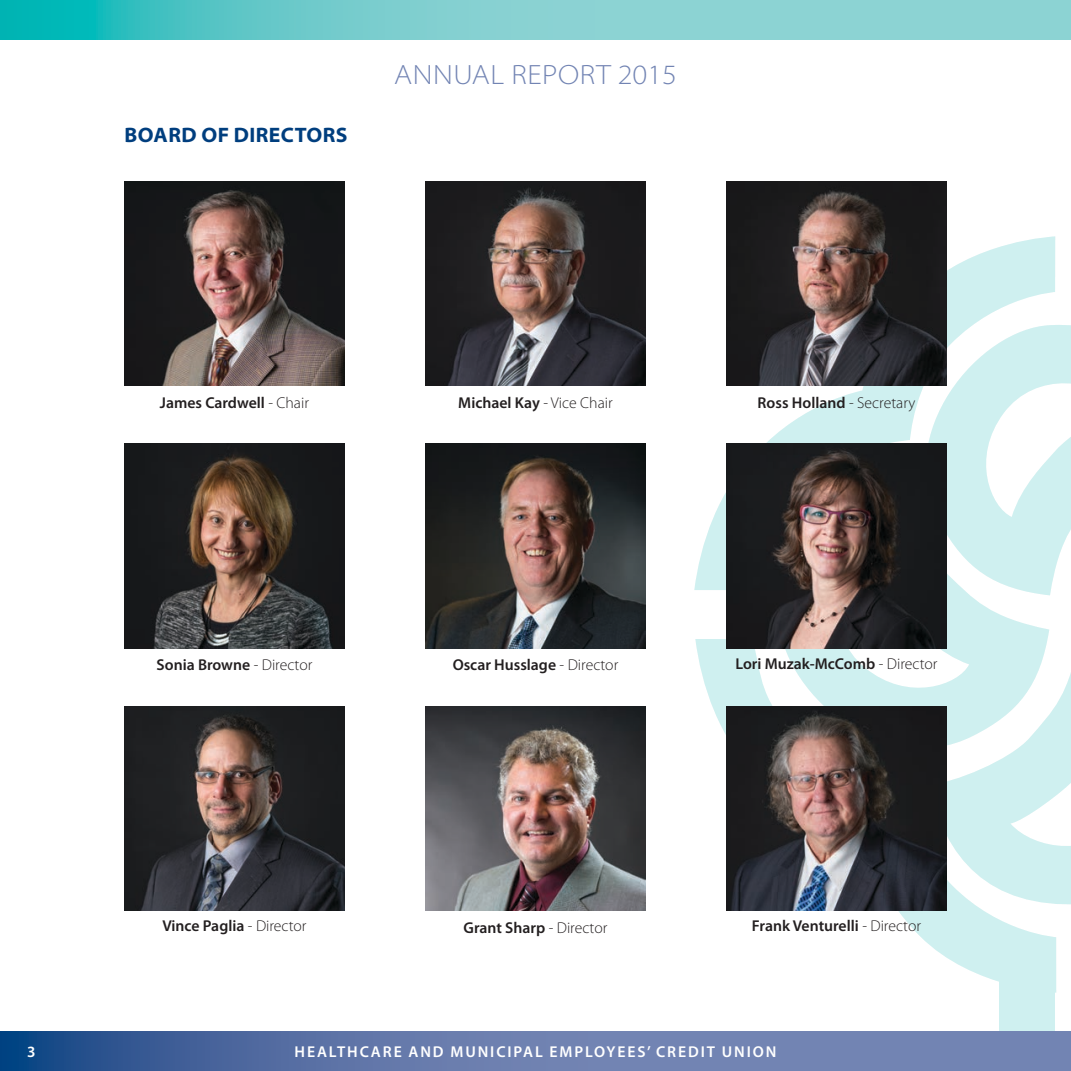
<style>
.page{position:relative;width:1071px;height:1071px;background:#fff}
.page>*{position:absolute;margin:0;border:0;box-sizing:border-box;transform-origin:0 0}
.t1{font:300 semi-expanded 28px "Myriad Pro";letter-spacing:.02em;color:#7284b3}
.t2{font:700 semi-expanded 21px "Myriad Pro";letter-spacing:.02em;color:#003e7e;scale:.95 1}
.t3{font:600 15.75px "Myriad Pro";color:#231f20}
.t4{font:600 15.75px "Myriad Pro";letter-spacing:.12em;color:#fff}
.s1{font-weight:300}
</style>
<div class="page">
<svg style="left:694px;top:236px;width:361px;height:354px"></svg>
<div style="left:999px;top:949px;width:56px;height:122px;background:#cff0f0"></div>
<svg style="left:947px;top:595px;width:102px;height:39px;fill:#cff0f0"></svg>
<svg style="left:890px;top:321px;width:181px;height:274px;fill:#cff0f0"></svg>
<svg style="left:947px;top:634px;width:124px;height:271px"></svg>
<svg style="left:695px;top:639px;width:361px;height:354px"></svg>
<div style="left:47px;top:0;width:1024px;height:39px;background:#8cd3d3"></div>
<div style="left:0;top:1032px;width:1071px;height:39px;background:#7284b3"></div>
<svg style="left:0;top:1032px;width:422px;height:39px;background:#406199"></svg>
<svg style="left:0;top:0;width:427px;height:39px;background:#47c2c3"></svg>
<img style="left:726px;top:706px;width:221px;height:205px">
<img style="left:726px;top:181px;width:221px;height:205px">
<img style="left:425px;top:181px;width:221px;height:205px">
<img style="left:124px;top:444px;width:221px;height:204px">
<img style="left:425px;top:706px;width:221px;height:205px">
<img style="left:425px;top:444px;width:221px;height:204px">
<img style="left:726px;top:444px;width:221px;height:204px">
<img style="left:124px;top:706px;width:221px;height:205px">
<img style="left:124px;top:181px;width:221px;height:205px">
<h2 class="t2" style="left:124px;top:123px;width:236px">BOARD OF DIRECTORS</h2>
<h1 class="t1" style="left:394px;top:59px;width:284px">ANNUAL REPORT 2015</h1>
<p class="t3" style="left:160px;top:393px;width:151px">James Cardwell <span class="s1">- Chair</span></p>
<p class="t3" style="left:758px;top:393px;width:159px">Ross Holland <span class="s1">- Secretary</span></p>
<p class="t3" style="left:458px;top:393px;width:156px">Michael Kay <span class="s1">- Vice Chair</span></p>
<p class="t3" style="left:157px;top:655px;width:157px">Sonia Browne <span class="s1">- Director</span></p>
<p class="t3" style="left:453px;top:655px;width:167px">Oscar Husslage <span class="s1">- Director</span></p>
<p class="t3" style="left:735px;top:654px;width:204px">Lori Muzak-McComb <span class="s1">- Director</span></p>
<p class="t3" style="left:162px;top:916px;width:146px">Vince Paglia <span class="s1">- Director</span></p>
<p class="t3" style="left:752px;top:916px;width:171px">Frank Venturelli <span class="s1">- Director</span></p>
<p class="t3" style="left:464px;top:917px;width:145px">Grant Sharp <span class="s1">- Director</span></p>
<p class="t4" style="left:27px;top:1042px;width:10px">3</p>
<p class="t4" style="left:295px;top:1042px;width:483px">HEALTHCARE AND MUNICIPAL EMPLOYEES’ CREDIT UNION</p>
</div>
